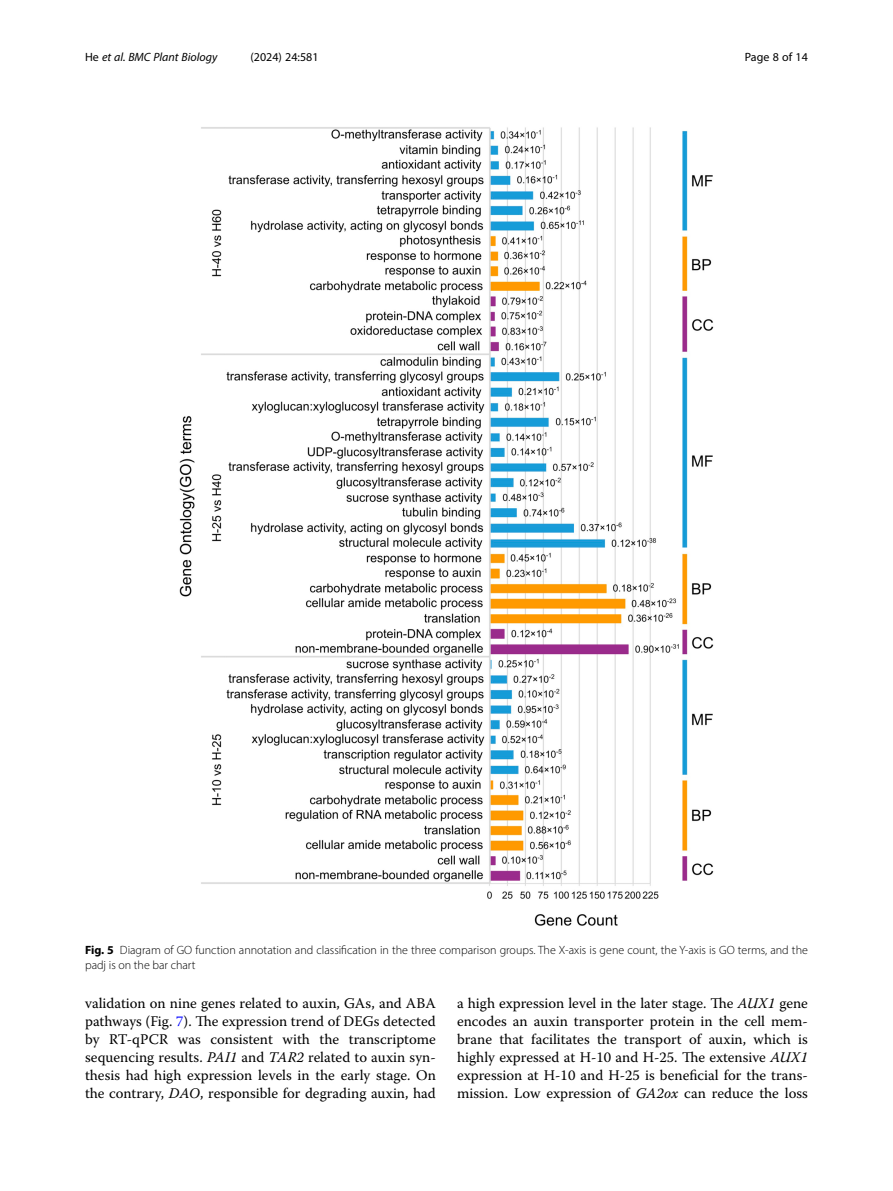
<style>
.page{position:relative;width:893px;height:1191px;background:#fff}
.page>*{position:absolute;margin:0;border:0;box-sizing:border-box;transform-origin:0 0}
.Body_Text{font:14.7px/18px "Warnock Pro";color:#000;text-align:justify}
.Figure_Caption{font:300 12px/15px "Myriad Pro";color:#000}
.t1{font:italic 12px "Myriad Pro";color:#000}
.t2{font:12px "Myriad Pro";color:#000}
.s1{font-style:normal}
.s2{font-weight:700}
.s3{color:#00f}
.s4{font-style:italic}
</style>
<div class="page">
<img style="left:179px;top:127px;width:535px;height:799px">
<p class="t1" style="left:85px;top:50px;width:134px"><span class="s1">He</span> et al. BMC Plant Biology</p>
<p class="t2" style="left:250px;top:50px;width:70px">(2024) 24:581</p>
<p class="t2" style="left:745px;top:50px;width:65px">Page 8 of 14</p>
<p class="Figure_Caption" style="left:85px;top:942px;width:724px"><span class="s2">Fig. 5</span> Diagram of GO function annotation and classification in the three comparison groups. The X-axis is gene count, the Y-axis is GO terms, and the padj is on the bar chart</p>
<p class="Body_Text" style="left:85px;top:994px;width:352px">validation on nine genes related to auxin, GAs, and ABA pathways (Fig. <span class="s3">7</span>). The expression trend of DEGs detected by RT-qPCR was consistent with the transcriptome sequencing results. <span class="s4">PAI1</span> and <span class="s4">TAR2</span> related to auxin syn&shy;thesis had high expression levels in the early stage. On the contrary, <span class="s4">DAO</span>, responsible for degrading auxin, had</p>
<p class="Body_Text" style="left:457px;top:994px;width:352px">a high expression level in the later stage. The <span class="s4">AUX1</span> gene encodes an auxin transporter protein in the cell mem&shy;brane that facilitates the transport of auxin, which is highly expressed at H-10 and H-25. The extensive <span class="s4">AUX1 </span>expression at H-10 and H-25 is beneficial for the trans&shy;mission. Low expression of <span class="s4">GA2ox</span> can reduce the loss</p>
</div>
